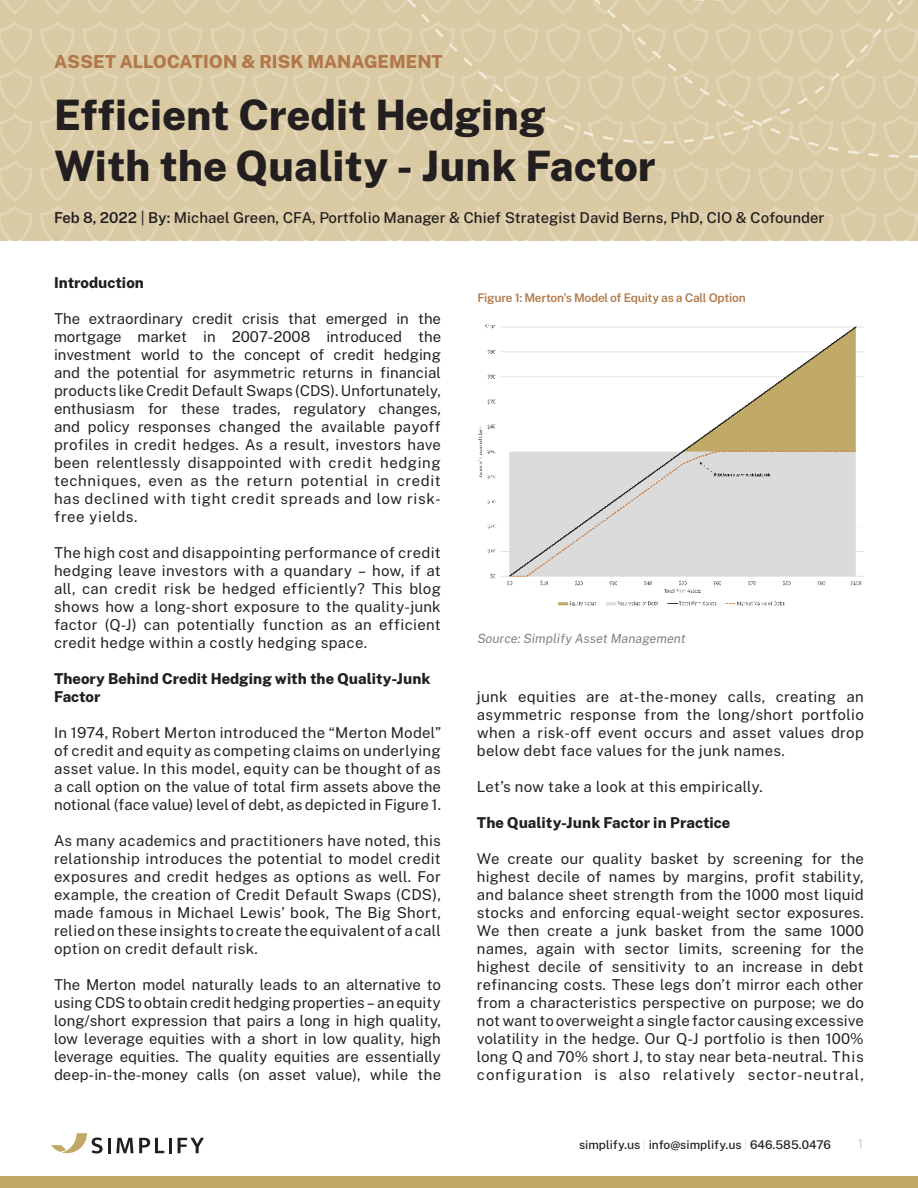
<style>
.page{position:relative;width:918px;height:1188px;background:#fff}
.page>*{position:absolute;margin:0;border:0;box-sizing:border-box;transform-origin:0 0}
.t1{font:800 42px/51px "Public Sans";color:#231f20}
.t2{font:800 18px "Public Sans";color:#b27849}
.t3{font:15px/18px "Public Sans";letter-spacing:.02em;color:#231f20;text-align:justify}
.t4{font:800 15px/18px "Public Sans";color:#231f20}
.t5{font:500 15px "Public Sans";color:#231f20}
.t6{font:13.5px "Myriad Pro";color:#c7c7c7}
.t7{font:italic 12.75px "Public Sans";letter-spacing:-.005em;color:#808080}
.t8{font:600 12px "Public Sans";letter-spacing:-.02em;color:#b27849}
.t9{font:500 12px "Public Sans";color:#231f20}
.s1{font-weight:600}
.s2{font-weight:400}
.s3{font-weight:300;color:#e3e3e3}
</style>
<div class="page">
<div style="left:0;top:1176px;width:918px;height:12px;background:#c2a866"></div>
<hr style="left:108px;top:1138px;width:3px;height:15px;background:#231f20">
<svg style="left:116px;top:1138px;width:17px;height:15px"></svg>
<svg style="left:139px;top:1138px;width:25px;height:15px"></svg>
<hr style="left:169px;top:1138px;width:3px;height:15px;background:#231f20">
<svg style="left:178px;top:1138px;width:26px;height:15px"></svg>
<svg style="left:51px;top:1133px;width:52px;height:21px"></svg>
<div style="left:0;top:0;width:918px;height:240px;background:#dacaa3"></div>
<svg style="left:2px;top:0;width:787px;height:15px"></svg>
<svg style="left:803px;top:0;width:26px;height:15px"></svg>
<svg style="left:845px;top:0;width:26px;height:14px"></svg>
<svg style="left:887px;top:0;width:27px;height:15px"></svg>
<svg style="left:0;top:21px;width:32px;height:41px"></svg>
<svg style="left:40px;top:21px;width:35px;height:41px"></svg>
<svg style="left:83px;top:21px;width:34px;height:41px"></svg>
<svg style="left:126px;top:21px;width:34px;height:41px"></svg>
<svg style="left:168px;top:21px;width:35px;height:41px"></svg>
<svg style="left:210px;top:21px;width:35px;height:41px"></svg>
<svg style="left:253px;top:21px;width:34px;height:41px"></svg>
<svg style="left:293px;top:21px;width:35px;height:41px"></svg>
<svg style="left:335px;top:21px;width:35px;height:41px"></svg>
<svg style="left:378px;top:21px;width:34px;height:41px"></svg>
<svg style="left:420px;top:21px;width:35px;height:41px"></svg>
<svg style="left:0;top:68px;width:32px;height:86px"></svg>
<svg style="left:40px;top:68px;width:35px;height:86px"></svg>
<svg style="left:83px;top:68px;width:34px;height:86px"></svg>
<svg style="left:126px;top:68px;width:34px;height:86px"></svg>
<svg style="left:168px;top:68px;width:35px;height:86px"></svg>
<svg style="left:210px;top:68px;width:35px;height:86px"></svg>
<svg style="left:253px;top:68px;width:34px;height:86px"></svg>
<svg style="left:293px;top:68px;width:35px;height:86px"></svg>
<svg style="left:335px;top:68px;width:35px;height:86px"></svg>
<svg style="left:378px;top:68px;width:34px;height:86px"></svg>
<svg style="left:420px;top:68px;width:35px;height:86px"></svg>
<svg style="left:0;top:161px;width:32px;height:80px"></svg>
<svg style="left:40px;top:161px;width:35px;height:80px"></svg>
<svg style="left:82px;top:161px;width:35px;height:80px"></svg>
<svg style="left:125px;top:161px;width:35px;height:80px"></svg>
<svg style="left:168px;top:161px;width:35px;height:80px"></svg>
<svg style="left:210px;top:161px;width:35px;height:80px"></svg>
<svg style="left:253px;top:161px;width:34px;height:80px"></svg>
<svg style="left:293px;top:161px;width:35px;height:80px"></svg>
<svg style="left:335px;top:161px;width:35px;height:80px"></svg>
<svg style="left:378px;top:161px;width:34px;height:80px"></svg>
<svg style="left:420px;top:161px;width:35px;height:80px"></svg>
<svg style="left:461px;top:22px;width:35px;height:41px"></svg>
<svg style="left:503px;top:22px;width:35px;height:41px"></svg>
<svg style="left:546px;top:22px;width:34px;height:40px"></svg>
<svg style="left:588px;top:22px;width:35px;height:41px"></svg>
<svg style="left:631px;top:22px;width:35px;height:41px"></svg>
<svg style="left:674px;top:22px;width:34px;height:41px"></svg>
<svg style="left:716px;top:22px;width:35px;height:41px"></svg>
<svg style="left:758px;top:22px;width:35px;height:41px"></svg>
<svg style="left:799px;top:22px;width:34px;height:41px"></svg>
<svg style="left:841px;top:22px;width:35px;height:41px"></svg>
<svg style="left:883px;top:22px;width:35px;height:41px"></svg>
<svg style="left:461px;top:69px;width:35px;height:86px"></svg>
<svg style="left:503px;top:69px;width:35px;height:86px"></svg>
<svg style="left:546px;top:69px;width:34px;height:86px"></svg>
<svg style="left:588px;top:69px;width:35px;height:86px"></svg>
<svg style="left:631px;top:69px;width:35px;height:86px"></svg>
<svg style="left:673px;top:69px;width:35px;height:86px"></svg>
<svg style="left:716px;top:69px;width:35px;height:86px"></svg>
<svg style="left:758px;top:69px;width:35px;height:86px"></svg>
<svg style="left:799px;top:69px;width:34px;height:86px"></svg>
<svg style="left:841px;top:69px;width:35px;height:86px"></svg>
<svg style="left:883px;top:69px;width:35px;height:86px"></svg>
<svg style="left:461px;top:161px;width:35px;height:80px"></svg>
<svg style="left:503px;top:161px;width:35px;height:80px"></svg>
<svg style="left:546px;top:162px;width:34px;height:79px"></svg>
<svg style="left:588px;top:161px;width:35px;height:80px"></svg>
<svg style="left:631px;top:161px;width:35px;height:80px"></svg>
<svg style="left:673px;top:161px;width:35px;height:80px"></svg>
<svg style="left:716px;top:161px;width:35px;height:80px"></svg>
<svg style="left:758px;top:161px;width:35px;height:80px"></svg>
<svg style="left:799px;top:161px;width:34px;height:80px"></svg>
<svg style="left:841px;top:161px;width:35px;height:80px"></svg>
<svg style="left:883px;top:161px;width:35px;height:80px"></svg>
<img style="left:478px;top:324px;width:387px;height:282px">
<p class="t2" style="left:54px;top:48px;width:390px">ASSET ALLOCATION &amp; RISK MANAGEMENT</p>
<p class="t1" style="left:54px;top:88px;width:604px">Efficient Credit Hedging<br>With the Quality - Junk Factor</p>
<p class="t5" style="left:54px;top:206px;width:772px"><span class="s1">Feb 8, 2022</span> <span class="s2">|</span> <span class="s1">By:</span> Michael Green, CFA, Portfolio Manager &amp; Chief Strategist David Berns, PhD, CIO &amp; Cofounder</p>
<p class="t4" style="left:54px;top:273px;width:92px">Introduction</p>
<p class="t3" style="left:54px;top:309px;width:389px">The extraordinary credit crisis that emerged in the mortgage market in 2007-2008 introduced the investment world to the concept of credit hedging and the potential for asymmetric returns in financial products like Credit Default Swaps (CDS). Unfortunately, enthusiasm for these trades, regulatory changes, and policy responses changed the available payoff profiles in credit hedges. As a result, investors have been relentlessly disappointed with credit hedging techniques, even as the return potential in credit has declined with tight credit spreads and low risk&shy;free yields.</p>
<p class="t3" style="left:54px;top:543px;width:388px">The high cost and disappointing performance of credit hedging leave investors with a quandary – how, if at all, can credit risk be hedged efficiently? This blog shows how a long-short exposure to the quality-junk factor (Q-J) can potentially function as an efficient credit hedge within a costly hedging space.</p>
<p class="t4" style="left:54px;top:669px;width:378px">Theory Behind Credit Hedging with the Quality-Junk<br>Factor</p>
<p class="t3" style="left:54px;top:723px;width:389px">In 1974, Robert Merton introduced the “Merton Model” of credit and equity as competing claims on underlying asset value. In this model, equity can be thought of as a call option on the value of total firm assets above the notional (face value) level of debt, as depicted in Figure 1.</p>
<p class="t3" style="left:54px;top:831px;width:389px">As many academics and practitioners have noted, this relationship introduces the potential to model credit exposures and credit hedges as options as well. For example, the creation of Credit Default Swaps (CDS), made famous in Michael Lewis’ book, The Big Short, relied on these insights to create the equivalent of a call option on credit default risk.</p>
<p class="t3" style="left:54px;top:975px;width:389px">The Merton model naturally leads to an alternative to using CDS to obtain credit hedging properties – an equity long/short expression that pairs a long in high quality, low leverage equities with a short in low quality, high leverage equities. The quality equities are essentially deep-in-the-money calls (on asset value), while the</p>
<p class="t8" style="left:477px;top:289px;width:270px">Figure 1: Merton’s Model of Equity as a Call Option</p>
<p class="t7" style="left:477px;top:630px;width:210px">Source: Simplify Asset Management</p>
<p class="t3" style="left:477px;top:687px;width:389px">junk equities are at-the-money calls, creating an asymmetric response from the long/short portfolio when a risk-off event occurs and asset values drop below debt face values for the junk names.</p>
<p class="t3" style="left:477px;top:777px;width:287px">Let’s now take a look at this empirically.</p>
<p class="t4" style="left:477px;top:813px;width:255px">The Quality-Junk Factor in Practice</p>
<p class="t3" style="left:477px;top:849px;width:389px">We create our quality basket by screening for the highest decile of names by margins, profit stability, and balance sheet strength from the 1000 most liquid stocks and enforcing equal-weight sector exposures.<br>We then create a junk basket from the same 1000 names, again with sector limits, screening for the highest decile of sensitivity to an increase in debt refinancing costs. These legs don’t mirror each other from a characteristics perspective on purpose; we do not want to overweight a single factor causing excessive volatility in the hedge. Our Q-J portfolio is then 100% long Q and 70% short J, to stay near beta-neutral. This configuration is also relatively sector-neutral,</p>
<p class="t9" style="left:579px;top:1136px;width:254px">simplify.us <span class="s3">|</span> info@simplify.us <span class="s3">|</span> 646.585.0476</p>
<p class="t6" style="left:857px;top:1135px;width:8px">1</p>
</div>
